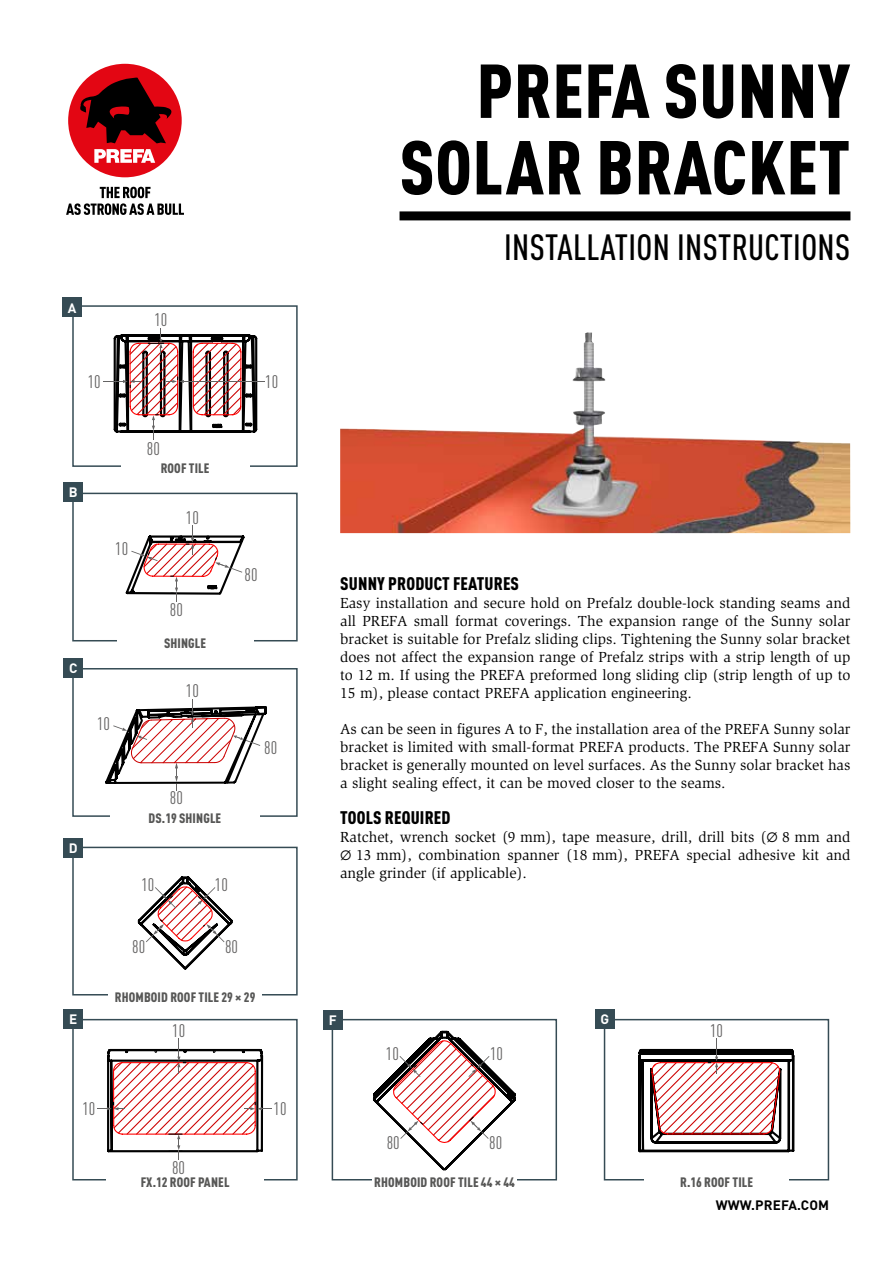
<style>
.page{position:relative;width:893px;height:1263px;background:#fff}
.page>*{position:absolute;margin:0;border:0;box-sizing:border-box;transform-origin:0 0}
.t1{font:900 condensed 75px/76.5px "DIN Pro";letter-spacing:.01em;color:#000;text-align:right}
.t2{font:500 condensed 36px "DIN Pro";letter-spacing:.01em;color:#000}
.t3{font:condensed 18px "DIN Pro";color:#646363}
.t4{font:900 condensed 18px "DIN Pro";letter-spacing:.01em;color:#000}
.t5{font:15px/18px "ITC Slimbach LTCE";color:#000;text-align:justify}
.t6{font:900 condensed 13.5px "DIN Pro";letter-spacing:.01em;color:#575756}
.t7{font:700 13.5px "DIN Pro";letter-spacing:.01em;color:#000}
.t8{font:700 13.5px "DIN Pro";color:#fff}
.s1{font-family:"STIX General"}
</style>
<div class="page">
<img style="left:340px;top:332px;width:510px;height:201px">
<div style="left:400px;top:211px;width:450px;height:9px;background:#000"></div>
<div style="left:68px;top:64px;width:114px;height:113px;background:#e30613;border-radius:50%"></div>
<svg style="left:80px;top:77px;width:92px;height:66px"></svg>
<svg style="left:94px;top:149px;width:61px;height:14px"></svg>
<svg style="left:66px;top:187px;width:118px;height:28px"></svg>
<div style="left:72px;top:847px;width:226px;height:148px;border:2px solid #354b54"></div>
<div style="left:72px;top:1019px;width:226px;height:161px;border:2px solid #354b54"></div>
<div style="left:109px;top:979px;width:153px;height:35px;background:#fff"></div>
<div style="left:106px;top:1164px;width:158px;height:34px;background:#fff"></div>
<div style="left:64px;top:1009px;width:19px;height:19px;background:#354b54"></div>
<div style="left:332px;top:1019px;width:225px;height:161px;border:2px solid #354b54"></div>
<div style="left:372px;top:1164px;width:145px;height:34px;background:#fff"></div>
<div style="left:323px;top:1010px;width:19px;height:19px;background:#354b54"></div>
<div style="left:604px;top:1019px;width:225px;height:161px;border:2px solid #354b54"></div>
<div style="left:644px;top:1164px;width:145px;height:34px;background:#fff"></div>
<div style="left:595px;top:1009px;width:19px;height:19px;background:#354b54"></div>
<div style="left:72px;top:305px;width:226px;height:162px;border:2px solid #354b54"></div>
<div style="left:121px;top:451px;width:128px;height:34px;background:#fff"></div>
<hr style="left:184px;top:381px;width:80px;height:1px;background:#646363">
<svg style="left:103px;top:328px;width:155px;height:112px"></svg>
<div style="left:72px;top:493px;width:226px;height:148px;border:2px solid #354b54"></div>
<div style="left:72px;top:668px;width:226px;height:149px;border:2px solid #354b54"></div>
<svg style="left:137px;top:921px;width:96px;height:49px"></svg>
<svg style="left:98px;top:1038px;width:173px;height:121px"></svg>
<svg style="left:372px;top:1030px;width:144px;height:141px"></svg>
<svg style="left:638px;top:1038px;width:157px;height:115px"></svg>
<div style="left:64px;top:483px;width:19px;height:19px;background:#354b54"></div>
<div style="left:64px;top:838px;width:19px;height:19px;background:#354b54"></div>
<div style="left:63px;top:298px;width:19px;height:19px;background:#354b54"></div>
<div style="left:64px;top:658px;width:19px;height:19px;background:#354b54"></div>
<svg style="left:104px;top:526px;width:164px;height:395px"></svg>
<svg style="left:113px;top:699px;width:155px;height:91px"></svg>
<p class="t8" style="left:68px;top:296px;width:10px">A</p>
<p class="t3" style="left:154px;top:307px;width:14px">10</p>
<p class="t3" style="left:88px;top:368px;width:14px">10</p>
<p class="t3" style="left:265px;top:368px;width:14px">10</p>
<p class="t8" style="left:69px;top:481px;width:10px">B</p>
<p class="t8" style="left:69px;top:657px;width:10px">C</p>
<p class="t8" style="left:69px;top:837px;width:10px">D</p>
<p class="t8" style="left:69px;top:1008px;width:10px">E</p>
<p class="t3" style="left:115px;top:536px;width:14px">10</p>
<p class="t3" style="left:97px;top:711px;width:14px">10</p>
<p class="t3" style="left:147px;top:436px;width:14px">80</p>
<p class="t6" style="left:161px;top:458px;width:50px">ROOF TILE</p>
<p class="t3" style="left:186px;top:504px;width:14px">10</p>
<p class="t3" style="left:170px;top:597px;width:14px">80</p>
<p class="t6" style="left:164px;top:632px;width:44px">SHINGLE</p>
<p class="t3" style="left:186px;top:677px;width:14px">10</p>
<p class="t3" style="left:170px;top:784px;width:14px">80</p>
<p class="t6" style="left:149px;top:808px;width:74px">DS.19 SHINGLE</p>
<p class="t3" style="left:244px;top:562px;width:14px">80</p>
<p class="t3" style="left:264px;top:734px;width:14px">80</p>
<p class="t3" style="left:141px;top:871px;width:14px">10</p>
<p class="t3" style="left:215px;top:871px;width:14px">10</p>
<p class="t3" style="left:132px;top:933px;width:14px">80</p>
<p class="t3" style="left:225px;top:933px;width:14px">80</p>
<p class="t6" style="left:115px;top:986px;width:142px">RHOMBOID ROOF TILE 29 × 29</p>
<p class="t3" style="left:172px;top:1018px;width:14px">10</p>
<p class="t3" style="left:82px;top:1096px;width:14px">10</p>
<p class="t3" style="left:274px;top:1096px;width:14px">10</p>
<p class="t3" style="left:172px;top:1154px;width:14px">80</p>
<p class="t6" style="left:141px;top:1171px;width:90px">FX.12 ROOF PANEL</p>
<h1 class="t1" style="left:400px;top:46px;width:452px">PREFA SUNNY<br>SOLAR BRACKET</h1>
<h2 class="t2" style="left:504px;top:221px;width:348px">INSTALLATION INSTRUCTIONS</h2>
<p class="t4" style="left:340px;top:569px;width:180px">SUNNY PRODUCT FEATURES</p>
<p class="t5" style="left:340px;top:594px;width:512px">Easy installation and secure hold on Prefalz double-lock standing seams and all PREFA small format coverings. The expansion range of the Sunny solar bracket is suitable for Prefalz sliding clips. Tightening the Sunny solar bracket does not affect the expansion range of Prefalz strips with a strip length of up to 12 m. If using the PREFA preformed long sliding clip (strip length of up to 15 m), please contact PREFA application engineering.</p>
<p class="t5" style="left:340px;top:720px;width:512px">As can be seen in figures A to F, the installation area of the PREFA Sunny solar bracket is limited with small-format PREFA products. The PREFA Sunny solar bracket is generally mounted on level surfaces. As the Sunny solar bracket has a slight sealing effect, it can be moved closer to the seams.</p>
<p class="t4" style="left:340px;top:803px;width:112px">TOOLS REQUIRED</p>
<p class="t5" style="left:340px;top:828px;width:512px">Ratchet, wrench socket (9 mm), tape measure, drill, drill bits (<span class="s1">∅</span> 8 mm and <span class="s1">∅</span> 13 mm), combination spanner (18 mm), PREFA special adhesive kit and angle grinder (if applicable).</p>
<p class="t8" style="left:329px;top:1008px;width:9px">F</p>
<p class="t3" style="left:386px;top:1040px;width:14px">10</p>
<p class="t3" style="left:490px;top:1040px;width:14px">10</p>
<p class="t3" style="left:387px;top:1130px;width:14px">80</p>
<p class="t3" style="left:489px;top:1130px;width:14px">80</p>
<p class="t6" style="left:374px;top:1171px;width:142px">RHOMBOID ROOF TILE 44 × 44</p>
<p class="t8" style="left:600px;top:1008px;width:10px">G</p>
<p class="t3" style="left:710px;top:1018px;width:14px">10</p>
<p class="t6" style="left:680px;top:1171px;width:74px">R.16 ROOF TILE</p>
<p class="t7" style="left:716px;top:1193px;width:115px">WWW.PREFA.COM</p>
</div>
